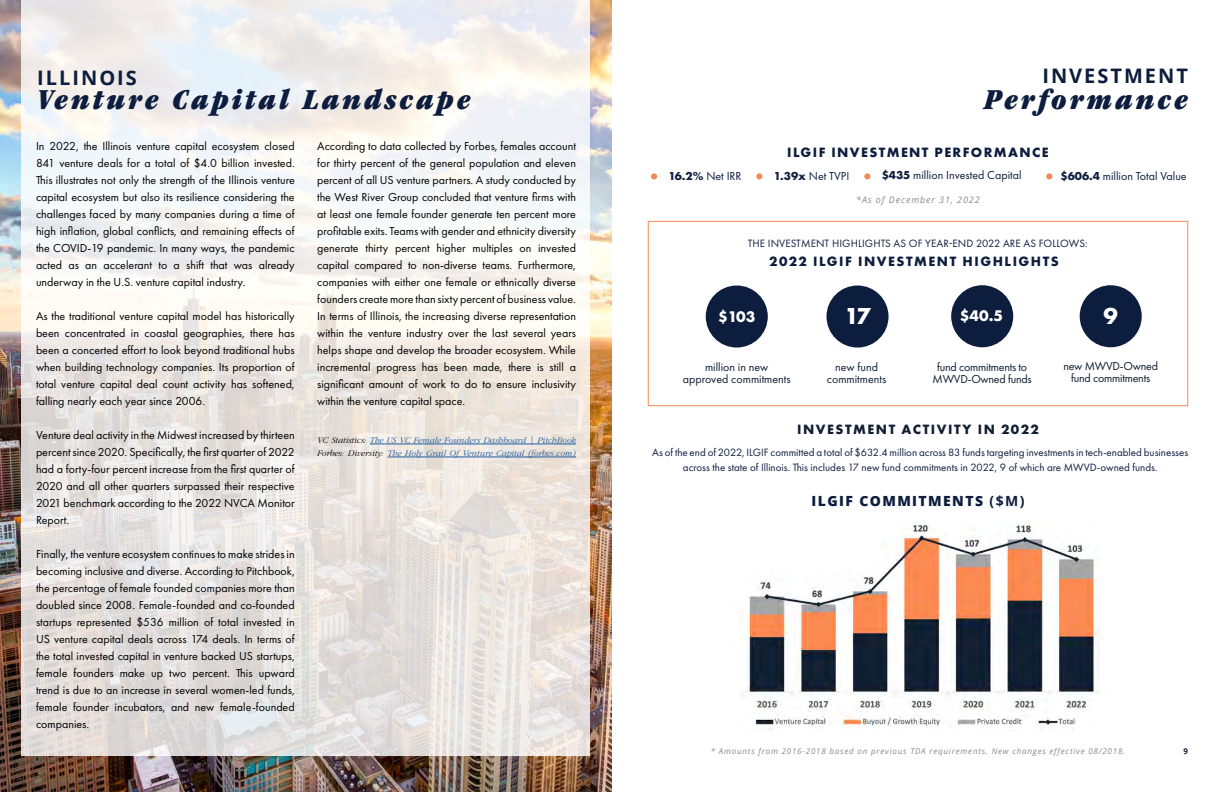
<style>
.page{position:relative;width:1224px;height:792px;background:#fff}
.page>*{position:absolute;margin:0;border:0;box-sizing:border-box;transform-origin:0 0}
.t1{font:30px "ITC Garamond Std Ult Narrow Ita";letter-spacing:.1em;color:#0d1d3e}
.t2{font:700 24px "Futura PT";color:#fff}
.t3{font:700 20px "Open Sans";letter-spacing:.1em;color:#0d1d3e}
.t4{font:700 16px "Futura PT";color:#fff}
.t5{font:700 14px "Futura PT";letter-spacing:.1em;color:#0d1d3e}
.t6{font:700 14px "Futura PT";letter-spacing:.11em;color:#121f32}
.t7{font:800 14px "Open Sans";letter-spacing:.1em;color:#0d1d3e}
.t8{font:12px/17px "Futura PT";color:#000;text-align:justify}
.t9{font:12px "Futura PT";color:#0d1d3e}
.t10{font:12px/12px "Futura PT";letter-spacing:-.02em;color:#0e1e31;text-align:center}
.t11{font:12px/12px "Futura PT";color:#0e1e31;text-align:center}
.t12{font:11px/15px "Futura PT";color:#0d1d3e;text-align:center}
.t13{font:italic 300 9px/13px "ITC Garamond Std";color:#205d9e}
.t14{font:italic 9px "Open Sans";letter-spacing:.1em;color:#898a88}
.t15{font:italic 8px "Open Sans";letter-spacing:.1em;color:#898a88}
.t16{font:700 8px "Open Sans";color:#121f32}
.s1{color:#000}
.s2{font-weight:700}
</style>
<div class="page">
<img style="left:0;top:0;width:612px;height:792px">
<svg style="left:22px;top:0;width:568px;height:756px"></svg>
<hr style="left:370px;top:444px;width:206px;height:1px;background:#205d9e">
<hr style="left:388px;top:457px;width:188px;height:1px;background:#205d9e">
<img style="left:741px;top:523px;width:359px;height:207px">
<div style="left:648px;top:221px;width:540px;height:185px;border:1px solid #f68a55"></div>
<div style="left:706px;top:286px;width:62px;height:62px;background:#0d1d3e;border-radius:50%"></div>
<div style="left:826px;top:286px;width:63px;height:62px;background:#0d1d3e;border-radius:50%"></div>
<div style="left:951px;top:285px;width:62px;height:62px;background:#0d1d3e;border-radius:50%"></div>
<div style="left:1080px;top:285px;width:62px;height:62px;background:#0d1d3e;border-radius:50%"></div>
<svg style="left:651px;top:173px;width:6px;height:6px"></svg>
<svg style="left:756px;top:173px;width:6px;height:6px"></svg>
<svg style="left:864px;top:173px;width:6px;height:6px"></svg>
<svg style="left:1046px;top:173px;width:6px;height:6px"></svg>
<h3 class="t3" style="left:37px;top:64px;width:101px">ILLINOIS</h3>
<h1 class="t1" style="left:37px;top:82px;width:435px">Venture Capital Landscape</h1>
<p class="t8" style="left:36px;top:137px;width:260px">In 2022, the Illinois venture capital ecosystem closed 841 venture deals for a total of $4.0 billion invested.<br>This illustrates not only the strength of the Illinois venture capital ecosystem but also its resilience considering the challenges faced by many companies during a time of high inflation, global conflicts, and remaining effects of the COVID-19 pandemic. In many ways, the pandemic acted as an accelerant to a shift that was already underway in the U.S. venture capital industry.</p>
<p class="t8" style="left:36px;top:307px;width:260px">As the traditional venture capital model has historically been concentrated in coastal geographies, there has been a concerted effort to look beyond traditional hubs when building technology companies. Its proportion of total venture capital deal count activity has softened, falling nearly each year since 2006.</p>
<p class="t8" style="left:36px;top:426px;width:260px">Venture deal activity in the Midwest increased by thirteen percent since 2020. Specifically, the first quarter of 2022 had a forty-four percent increase from the first quarter of 2020 and all other quarters surpassed their respective 2021 benchmark according to the 2022 NVCA Monitor Report.</p>
<p class="t8" style="left:36px;top:545px;width:260px">Finally, the venture ecosystem continues to make strides in becoming inclusive and diverse. According to Pitchbook, the percentage of female founded companies more than doubled since 2008. Female-founded and co-founded startups represented $536 million of total invested in US venture capital deals across 174 deals. In terms of the total invested capital in venture backed US startups, female founders make up two percent. This upward trend is due to an increase in several women-led funds, female founder incubators, and new female-founded companies.</p>
<p class="t8" style="left:317px;top:137px;width:260px">According to data collected by Forbes, females account for thirty percent of the general population and eleven percent of all US venture partners. A study conducted by the West River Group concluded that venture firms with at least one female founder generate ten percent more profitable exits. Teams with gender and ethnicity diversity generate thirty percent higher multiples on invested capital compared to non-diverse teams. Furthermore, companies with either one female or ethnically diverse founders create more than sixty percent of business value.<br>In terms of Illinois, the increasing diverse representation within the venture industry over the last several years helps shape and develop the broader ecosystem. While incremental progress has been made, there is still a significant amount of work to do to ensure inclusivity within the venture capital space.</p>
<p class="t13" style="left:317px;top:434px;width:260px"><span class="s1">VC Statistics:</span> The US VC Female Founders Dashboard | PitchBook<br><span class="s1">Forbes: Diversity:</span> The Holy Grail Of Venture Capital (forbes.com)</p>
<h3 class="t3" style="left:1042px;top:62px;width:147px">INVESTMENT</h3>
<h1 class="t1" style="left:985px;top:83px;width:205px">Performance</h1>
<p class="t5" style="left:787px;top:143px;width:263px">ILGIF INVESTMENT PERFORMANCE</p>
<p class="t9" style="left:669px;top:169px;width:75px"><span class="s2">16.2%</span> Net IRR</p>
<p class="t9" style="left:774px;top:169px;width:77px"><span class="s2">1.39x</span> Net TVPI</p>
<p class="t9" style="left:882px;top:168px;width:141px"><span class="s2">$435</span> million Invested Capital</p>
<p class="t9" style="left:1060px;top:169px;width:128px"><span class="s2">$606.4</span> million Total Value</p>
<p class="t14" style="left:856px;top:193px;width:125px">*As of December 31, 2022</p>
<p class="t12" style="left:748px;top:236px;width:341px">THE INVESTMENT HIGHLIGHTS AS OF YEAR-END 2022 ARE AS FOLLOWS:</p>
<p class="t5" style="left:769px;top:252px;width:291px">2022 ILGIF INVESTMENT HIGHLIGHTS</p>
<h3 class="t4" style="left:718px;top:307px;width:39px">$103</h3>
<h2 class="t2" style="left:844px;top:301px;width:28px">17</h2>
<h3 class="t4" style="left:960px;top:306px;width:45px">$40.5</h3>
<h2 class="t2" style="left:1104px;top:301px;width:16px">9</h2>
<p class="t11" style="left:683px;top:361px;width:109px">million in new approved commitments</p>
<p class="t11" style="left:827px;top:361px;width:61px">new fund commitments</p>
<p class="t10" style="left:933px;top:361px;width:101px">fund commitments to<br>MWVD-Owned funds</p>
<p class="t10" style="left:1063px;top:360px;width:96px">new MWVD-Owned fund commitments</p>
<p class="t6" style="left:797px;top:420px;width:243px">INVESTMENT ACTIVITY IN 2022</p>
<p class="t12" style="left:652px;top:444px;width:537px">As of the end of 2022, ILGIF committed a total of $632.4 million across 83 funds targeting investments in tech-enabled businesses across the state of Illinois. This includes 17 new fund commitments in 2022, 9 of which are MWVD-owned funds.</p>
<p class="t7" style="left:812px;top:490px;width:214px">ILGIF COMMITMENTS <span class="s2">($M)</span></p>
<p class="t15" style="left:711px;top:745px;width:416px">* Amounts from 2016-2018 based on previous TDA requirements. New changes effective 08/2018.</p>
<p class="t16" style="left:1183px;top:745px;width:6px">9</p>
</div>
